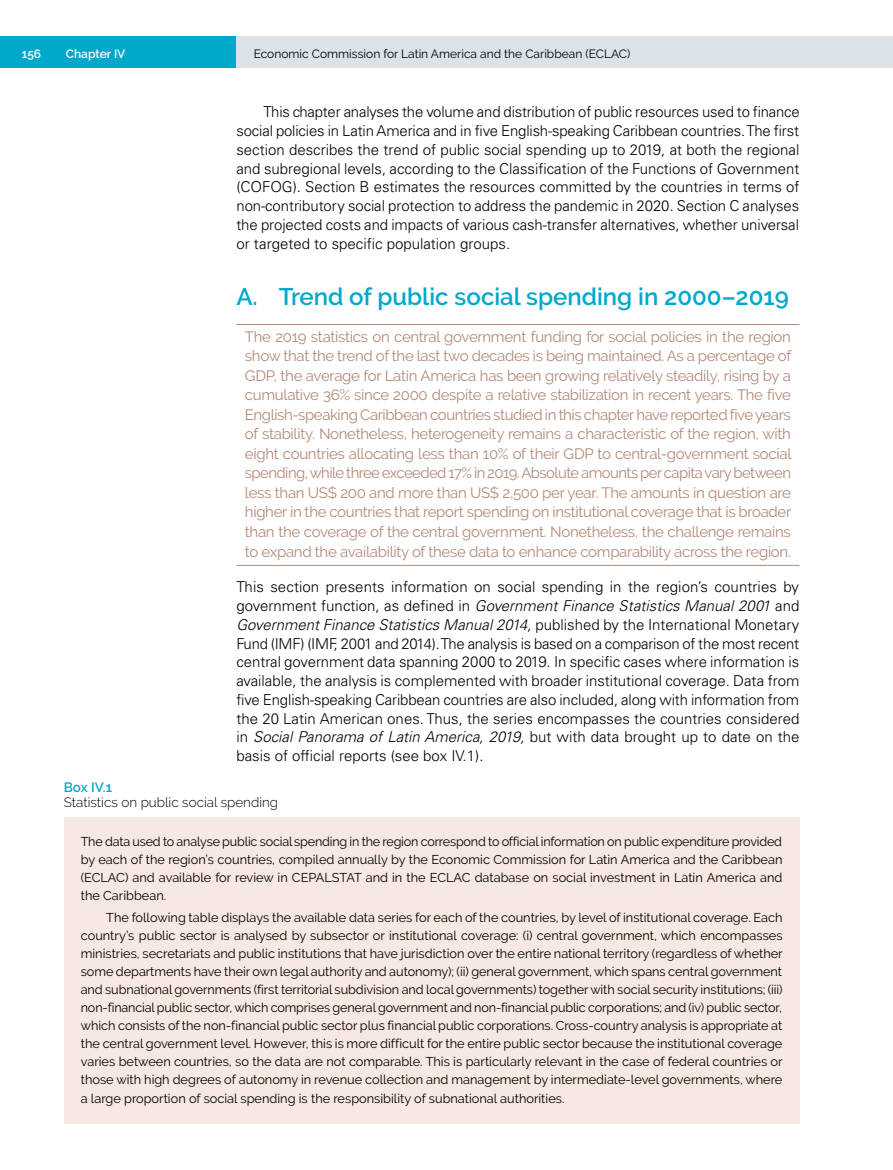
<style>
.page{position:relative;width:893px;height:1170px;background:#fff}
.page>*{position:absolute;margin:0;border:0;box-sizing:border-box;transform-origin:0 0}
.t1{font:600 24px "Raleway";color:#00a8cb}
.t2{font:300 15px/18.8px "Univers LT Std";color:#000;text-align:justify}
.t3{font:15px/19.5px "Raleway";letter-spacing:-.02em;color:#b18978;text-align:justify}
.t4{font:300 13.5px "Raleway";color:#000}
.t5{font:600 13.5px "Raleway";color:#00a8cb}
.t6{font:12.75px/18px "Raleway";color:#000;text-align:justify}
.t7{font:12px "Raleway";color:#000}
.t8{font:600 12px "Raleway";color:#fff}
.s1{font-style:italic}
</style>
<div class="page">
<div style="left:0;top:36px;width:237px;height:32px;background:#00a8cb"></div>
<div style="left:236px;top:36px;width:657px;height:32px;background:#dbe3e9"></div>
<hr style="left:236px;top:324px;width:563px;height:1px;background:#b18978">
<hr style="left:236px;top:565px;width:563px;height:1px;background:#b18978">
<div style="left:64px;top:817px;width:735px;height:306px;background:#f7e8e2"></div>
<p class="t8" style="left:22px;top:47px;width:21px">156</p>
<p class="t8" style="left:66px;top:47px;width:61px">Chapter IV</p>
<p class="t7" style="left:254px;top:47px;width:378px">Economic Commission for Latin America and the Caribbean (ECLAC)</p>
<p class="t2" style="left:236px;top:102px;width:565px;text-indent:27px">This chapter analyses the volume and distribution of public resources used to finance social policies in Latin America and in five English-speaking Caribbean countries. The first section describes the trend of public social spending up to 2019, at both the regional and subregional levels, according to the Classification of the Functions of Government (COFOG). Section B estimates the resources committed by the countries in terms of non-contributory social protection to address the pandemic in 2020. Section C analyses the projected costs and impacts of various cash-transfer alternatives, whether universal or targeted to specific population groups.</p>
<h1 class="t1" style="left:236px;top:283px;width:554px">A. Trend of public social spending in 2000–2019</h1>
<p class="t3" style="left:245px;top:327px;width:548px">The 2019 statistics on central government funding for social policies in the region show that the trend of the last two decades is being maintained. As a percentage of GDP, the average for Latin America has been growing relatively steadily, rising by a cumulative 36% since 2000 despite a relative stabilization in recent years. The five English-speaking Caribbean countries studied in this chapter have reported five years of stability. Nonetheless, heterogeneity remains a characteristic of the region, with eight countries allocating less than 10% of their GDP to central-government social spending, while three exceeded 17% in 2019. Absolute amounts per capita vary between less than US$ 200 and more than US$ 2,500 per year. The amounts in question are higher in the countries that report spending on institutional coverage that is broader than the coverage of the central government. Nonetheless, the challenge remains to expand the availability of these data to enhance comparability across the region.</p>
<p class="t2" style="left:236px;top:577px;width:565px">This section presents information on social spending in the region’s countries by government function, as defined in <span class="s1">Government Finance Statistics Manual 2001</span> and <span class="s1">Government Finance Statistics Manual 2014,</span> published by the International Monetary Fund (IMF) (IMF, 2001 and 2014). The analysis is based on a comparison of the most recent central government data spanning 2000 to 2019. In specific cases where information is available, the analysis is complemented with broader institutional coverage. Data from five English-speaking Caribbean countries are also included, along with information from the 20 Latin American ones. Thus, the series encompasses the countries considered in <span class="s1">Social Panorama of Latin America, 2019,</span> but with data brought up to date on the basis of official reports (see box IV.1).</p>
<p class="t5" style="left:64px;top:779px;width:50px">Box IV.1</p>
<p class="t4" style="left:64px;top:794px;width:216px">Statistics on public social spending</p>
<p class="t6" style="left:81px;top:832px;width:703px">The data used to analyse public social spending in the region correspond to official information on public expenditure provided by each of the region’s countries, compiled annually by the Economic Commission for Latin America and the Caribbean (ECLAC) and available for review in CEPALSTAT and in the ECLAC database on social investment in Latin America and the Caribbean.</p>
<p class="t6" style="left:81px;top:908px;width:703px;text-indent:26px">The following table displays the available data series for each of the countries, by level of institutional coverage. Each country’s public sector is analysed by subsector or institutional coverage: (i) central government, which encompasses ministries, secretariats and public institutions that have jurisdiction over the entire national territory (regardless of whether some departments have their own legal authority and autonomy); (ii) general government, which spans central government and subnational governments (first territorial subdivision and local governments) together with social security institutions; (iii) non-financial public sector, which comprises general government and non-financial public corporations; and (iv) public sector, which consists of the non-financial public sector plus financial public corporations. Cross-country analysis is appropriate at the central government level. However, this is more difficult for the entire public sector because the institutional coverage varies between countries, so the data are not comparable. This is particularly relevant in the case of federal countries or those with high degrees of autonomy in revenue collection and management by intermediate-level governments, where a large proportion of social spending is the responsibility of subnational authorities.</p>
</div>
